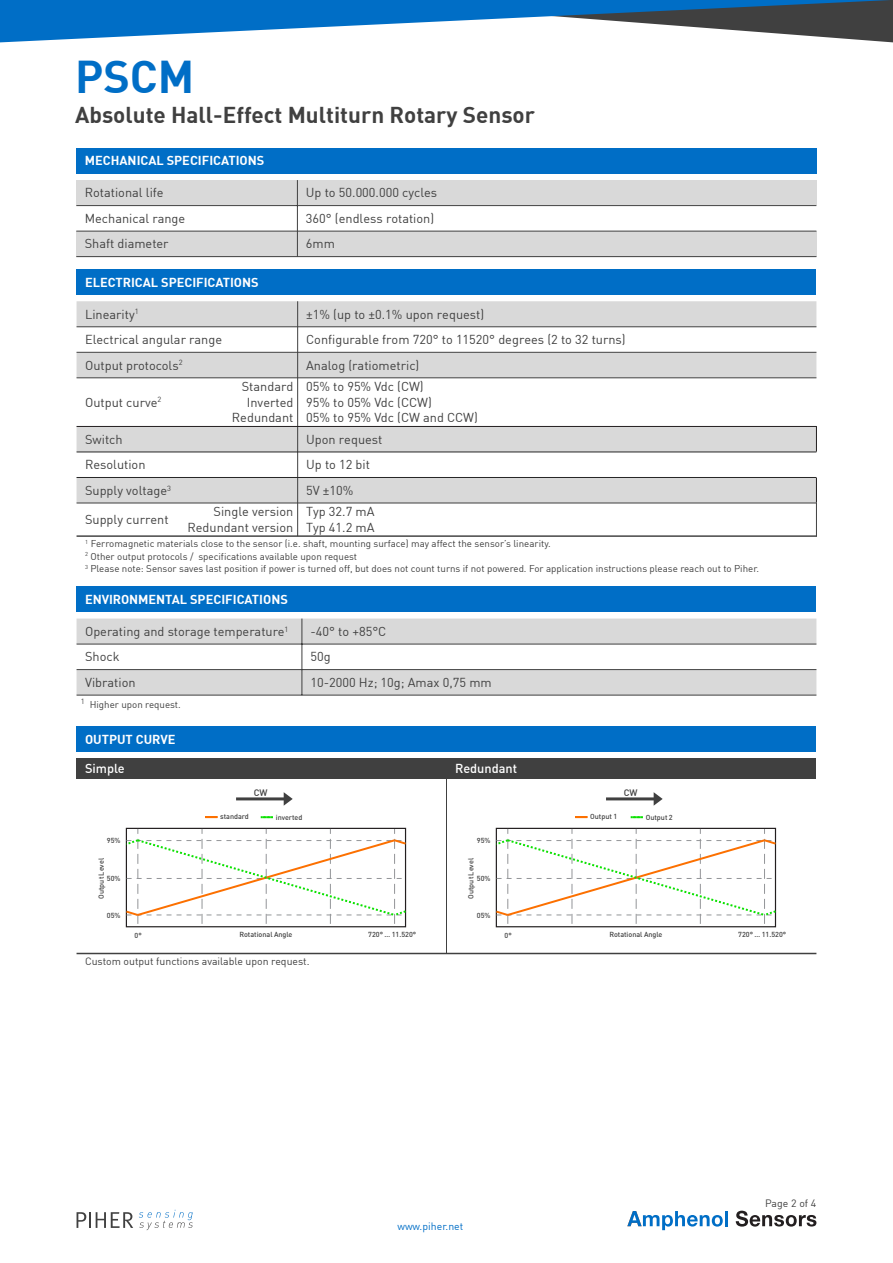
<style>
.page{position:relative;width:893px;height:1263px;background:#fff}
.page>*{position:absolute;margin:0;border:0;box-sizing:border-box;transform-origin:0 0}
.t1{font:700 45px "DIN";color:#006ec6}
.t2{font:700 22.5px "DIN";color:#404040}
.t3{font:12.75px/15.6px "DIN";color:#404040;text-align:right}
.t4{font:700 12.75px "DIN";color:#fff}
.t5{font:500 12.75px "DIN";color:#fff}
.t6{font:10.5px "DIN";color:#404040}
.t7{font:10.5px "DIN";color:#006ec6}
.t8{font:9.75px/12.3px "DIN";color:#404040}
.t9{font:500 9.3px "DIN";color:#404040}
.t10{font:500 7.2px "DIN";color:#404040}
</style>
<div class="page">
<svg style="left:0;top:0;width:893px;height:42px"></svg>
<hr style="left:725px;top:1211px;width:3px;height:15px;background:#006ec6">
<svg style="left:627px;top:1211px;width:96px;height:19px"></svg>
<svg style="left:736px;top:1211px;width:80px;height:15px"></svg>
<svg style="left:139px;top:1210px;width:54px;height:20px"></svg>
<svg style="left:77px;top:1212px;width:56px;height:16px"></svg>
<div style="left:77px;top:269px;width:739px;height:26px;background:#006ec6"></div>
<div style="left:77px;top:301px;width:739px;height:25px;background:#d9d9d9"></div>
<svg style="left:77px;top:327px;width:739px;height:208px"></svg>
<svg style="left:77px;top:427px;width:739px;height:76px;fill:#d9d9d9"></svg>
<svg style="left:816px;top:426px;width:1px;height:77px"></svg>
<hr style="left:297px;top:301px;width:1px;height:235px;background:#404040">
<hr style="left:816px;top:503px;width:1px;height:34px;background:#404040">
<hr style="left:77px;top:452px;width:739px;height:1px;background:#262626">
<hr style="left:77px;top:477px;width:739px;height:1px;background:#262626">
<hr style="left:77px;top:426px;width:739px;height:1px;background:#231f20">
<hr style="left:77px;top:326px;width:739px;height:1px;background:#404040">
<hr style="left:77px;top:352px;width:739px;height:1px;background:#404040">
<hr style="left:77px;top:377px;width:739px;height:1px;background:#404040">
<hr style="left:77px;top:503px;width:739px;height:1px;background:#404040">
<hr style="left:77px;top:535px;width:739px;height:2px;background:#404040">
<div style="left:76px;top:148px;width:740px;height:26px;background:#006ec6"></div>
<div style="left:76px;top:180px;width:740px;height:26px;background:#d9d9d9"></div>
<div style="left:76px;top:231px;width:740px;height:26px;background:#d9d9d9"></div>
<hr style="left:297px;top:180px;width:1px;height:77px;background:#404040">
<hr style="left:76px;top:205px;width:740px;height:1px;background:#404040">
<hr style="left:76px;top:231px;width:740px;height:1px;background:#404040">
<hr style="left:76px;top:256px;width:740px;height:1px;background:#404040">
<div style="left:77px;top:587px;width:739px;height:25px;background:#006ec6"></div>
<svg style="left:77px;top:618px;width:739px;height:77px;background:#d6d6d6"></svg>
<div style="left:77px;top:644px;width:739px;height:26px;background:#fff"></div>
<hr style="left:302px;top:618px;width:1px;height:77px;background:#404040">
<hr style="left:77px;top:644px;width:739px;height:1px;background:#404040">
<hr style="left:77px;top:669px;width:739px;height:1px;background:#404040">
<hr style="left:77px;top:695px;width:739px;height:1px;background:#404040">
<div style="left:77px;top:726px;width:739px;height:26px;background:#006ec6"></div>
<div style="left:77px;top:758px;width:739px;height:21px;background:#404040"></div>
<hr style="left:446px;top:779px;width:1px;height:174px;background:#404040">
<hr style="left:77px;top:953px;width:739px;height:1px;background:#404040">
<svg style="left:284px;top:792px;width:9px;height:14px"></svg>
<hr style="left:236px;top:797px;width:49px;height:3px;background:#404040">
<svg style="left:125px;top:829px;width:282px;height:98px"></svg>
<svg style="left:205px;top:816px;width:12px;height:2px"></svg>
<svg style="left:261px;top:816px;width:12px;height:2px"></svg>
<svg style="left:654px;top:792px;width:9px;height:14px"></svg>
<hr style="left:606px;top:797px;width:49px;height:3px;background:#404040">
<svg style="left:495px;top:829px;width:282px;height:98px"></svg>
<svg style="left:575px;top:816px;width:12px;height:2px"></svg>
<svg style="left:631px;top:816px;width:12px;height:2px"></svg>
<h1 class="t1" style="left:75px;top:61px;width:121px">PSCM</h1>
<h2 class="t2" style="left:75px;top:107px;width:461px">Absolute Hall-Effect Multiturn Rotary Sensor</h2>
<p class="t4" style="left:85px;top:156px;width:181px">MECHANICAL SPECIFICATIONS</p>
<p class="t3" style="left:85px;top:186px;width:80px">Rotational life</p>
<p class="t3" style="left:306px;top:186px;width:133px">Up to 50.000.000 cycles</p>
<p class="t3" style="left:85px;top:212px;width:102px">Mechanical range</p>
<p class="t3" style="left:306px;top:212px;width:130px">360° (endless rotation)</p>
<p class="t3" style="left:85px;top:237px;width:85px">Shaft diameter</p>
<p class="t3" style="left:306px;top:237px;width:31px">6mm</p>
<p class="t4" style="left:85px;top:278px;width:175px">ELECTRICAL SPECIFICATIONS</p>
<p class="t3" style="left:85px;top:308px;width:55px">Linearity<sup>1</sup></p>
<p class="t3" style="left:306px;top:308px;width:180px">±1% (up to ±0.1% upon request)</p>
<p class="t3" style="left:85px;top:333px;width:139px">Electrical angular range</p>
<p class="t3" style="left:306px;top:333px;width:321px">Configurable from 720° to 11520° degrees (2 to 32 turns)</p>
<p class="t3" style="left:85px;top:359px;width:99px">Output protocols<sup>2</sup></p>
<p class="t3" style="left:306px;top:359px;width:115px">Analog (ratiometric)</p>
<p class="t3" style="left:85px;top:396px;width:78px">Output curve<sup>2</sup></p>
<p class="t3" style="left:232px;top:380px;width:63px">Standard<br>Inverted<br>Redundant</p>
<p class="t3" style="left:306px;top:380px;width:173px;text-align:left">05% to 95% Vdc (CW)<br>95% to 05% Vdc (CCW)<br>05% to 95% Vdc (CW and CCW)</p>
<p class="t3" style="left:85px;top:433px;width:39px">Switch</p>
<p class="t3" style="left:306px;top:433px;width:78px">Upon request</p>
<p class="t3" style="left:85px;top:458px;width:62px">Resolution</p>
<p class="t3" style="left:306px;top:458px;width:65px">Up to 12 bit</p>
<p class="t3" style="left:85px;top:484px;width:87px">Supply voltage<sup>3</sup></p>
<p class="t3" style="left:306px;top:484px;width:49px">5V ±10%</p>
<p class="t3" style="left:85px;top:513px;width:85px">Supply current</p>
<p class="t3" style="left:187px;top:505px;width:107px">Single version<br>Redundant version</p>
<p class="t3" style="left:306px;top:505px;width:70px;text-align:left">Typ 32.7 mA<br>Typ 41.2 mA</p>
<p class="t8" style="left:85px;top:539px;width:675px"><sup>1</sup> Ferromagnetic materials close to the sensor (i.e. shaft, mounting surface) may affect the sensor’s linearity.<br><sup>2</sup> Other output protocols / specifications available upon request<br><sup>3</sup> Please note: Sensor saves last position if power is turned off, but does not count turns if not powered. For application instructions please reach out to Piher.</p>
<p class="t4" style="left:85px;top:595px;width:204px">ENVIRONMENTAL SPECIFICATIONS</p>
<p class="t3" style="left:85px;top:625px;width:205px">Operating and storage temperature<sup>1</sup></p>
<p class="t3" style="left:310px;top:625px;width:77px">-40° to +85°C</p>
<p class="t3" style="left:85px;top:650px;width:36px">Shock</p>
<p class="t3" style="left:310px;top:650px;width:22px">50g</p>
<p class="t3" style="left:85px;top:676px;width:52px">Vibration</p>
<p class="t3" style="left:310px;top:676px;width:183px">10-2000 Hz; 10g; Amax 0,75 mm</p>
<p class="t8" style="left:81px;top:700px;width:102px"><sup>1</sup> Higher upon request.</p>
<p class="t4" style="left:85px;top:734px;width:92px">OUTPUT CURVE</p>
<p class="t5" style="left:85px;top:764px;width:41px">Simple</p>
<p class="t5" style="left:455px;top:764px;width:64px">Redundant</p>
<p class="t9" style="left:254px;top:789px;width:15px">CW</p>
<p class="t10" style="left:220px;top:814px;width:30px">standard</p>
<p class="t10" style="left:276px;top:814px;width:28px">inverted</p>
<p class="t10" style="left:107px;top:838px;width:15px">95%</p>
<p class="t10" style="left:477px;top:838px;width:15px">95%</p>
<p class="t10" style="left:99px;top:899px;width:42px;rotate:-90deg">Output Level</p>
<p class="t10" style="left:107px;top:876px;width:15px">50%</p>
<p class="t10" style="left:468px;top:899px;width:42px;rotate:-90deg">Output Level</p>
<p class="t10" style="left:477px;top:876px;width:15px">50%</p>
<p class="t10" style="left:107px;top:912px;width:15px">05%</p>
<p class="t10" style="left:477px;top:912px;width:15px">05%</p>
<p class="t9" style="left:624px;top:789px;width:15px">CW</p>
<p class="t10" style="left:590px;top:814px;width:29px">Output 1</p>
<p class="t10" style="left:646px;top:814px;width:29px">Output 2</p>
<p class="t10" style="left:135px;top:932px;width:9px">0°</p>
<p class="t10" style="left:239px;top:932px;width:55px">Rotational Angle</p>
<p class="t10" style="left:368px;top:932px;width:50px">720° … 11.520°</p>
<p class="t6" style="left:85px;top:958px;width:226px">Custom output functions available upon request.</p>
<p class="t10" style="left:504px;top:932px;width:9px">0°</p>
<p class="t10" style="left:609px;top:932px;width:55px">Rotational Angle</p>
<p class="t10" style="left:738px;top:932px;width:50px">720° … 11.520°</p>
<p class="t7" style="left:397px;top:1223px;width:67px">www.piher.net</p>
<p class="t6" style="left:765px;top:1199px;width:53px">Page 2 of 4</p>
</div>
